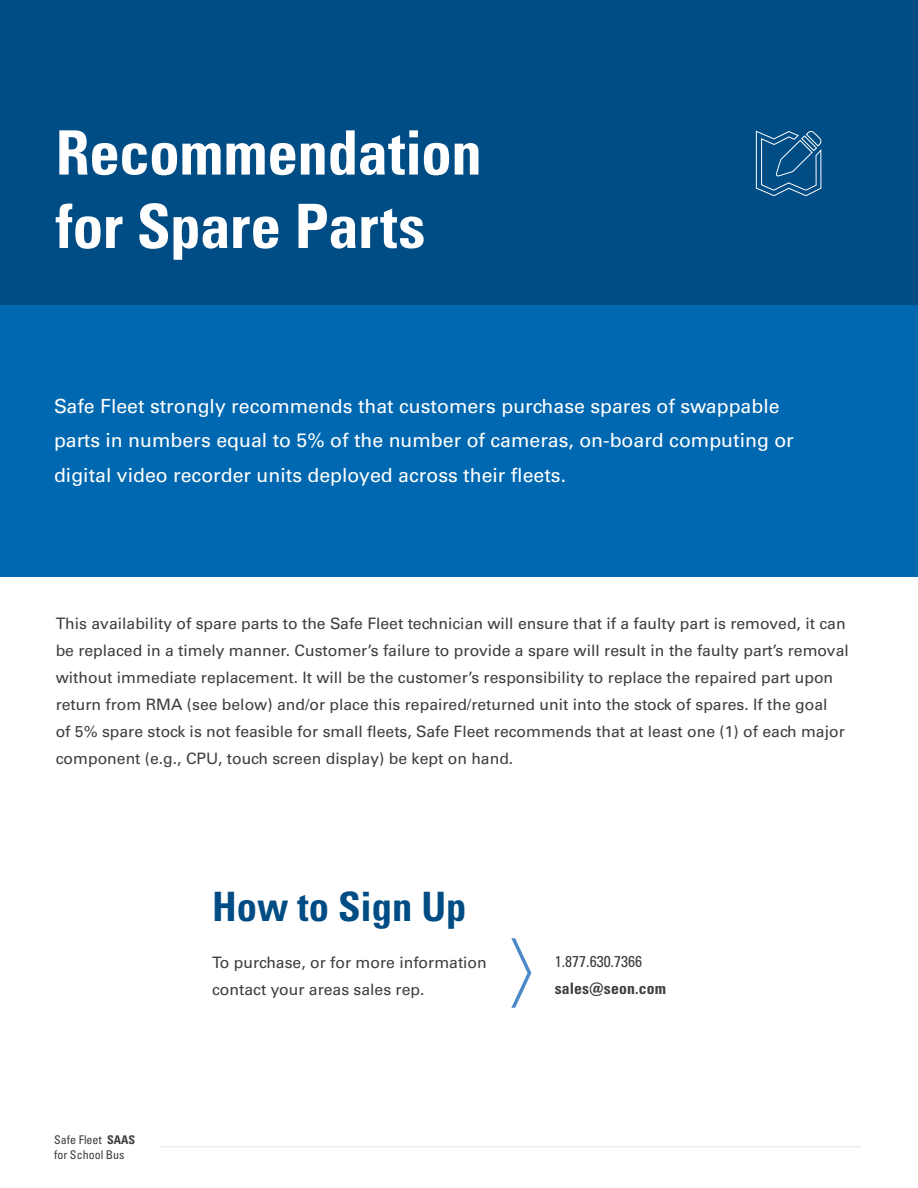
<style>
.page{position:relative;width:918px;height:1188px;background:#fff}
.page>*{position:absolute;margin:0;border:0;box-sizing:border-box;transform-origin:0 0}
.t1{font:700 condensed 61.2px/73.5px "Univers LT Pro";letter-spacing:-.01em;color:#fff}
.Body{font:700 condensed 40.5px "Univers LT Pro";color:#004c84}
.t2{font:19.5px/34.5px "Univers LT Pro 55 Roman";color:#fff}
.Body-2{font:15.75px/27px "Univers LT Pro 55 Roman";color:#3e3e3f}
.t3{font:condensed 15.75px "Univers LT Pro";color:#3e3e3f}
.t4{font:700 condensed 15.75px "Univers LT Pro";letter-spacing:.005em;color:#3e3e3f}
.t5{font:condensed 12px/14.4px "Univers LT Pro";color:#3e3e3f}
.s1{font-weight:700}
</style>
<div class="page">
<hr style="left:160px;top:1146px;width:702px;height:1px;background:#e6e7e9">
<div style="left:0;top:305px;width:918px;height:272px;background:#0068b0"></div>
<div style="left:0;top:0;width:918px;height:305px;background:#004c84"></div>
<svg style="left:756px;top:130px;width:66px;height:67px"></svg>
<svg style="left:511px;top:938px;width:20px;height:70px"></svg>
<p class="t1" style="left:56px;top:115px;width:428px">Recommendation for Spare Parts</p>
<p class="t2" style="left:54px;top:388px;width:741px">Safe Fleet strongly recommends that customers purchase spares of swappable parts in numbers equal to 5% of the number of cameras, on-board computing or digital video recorder units deployed across their fleets.</p>
<p class="Body-2" style="left:56px;top:609px;width:795px">This availability of spare parts to the Safe Fleet technician will ensure that if a faulty part is removed, it can be replaced in a timely manner. Customer’s failure to provide a spare will result in the faulty part’s removal without immediate replacement. It will be the customer’s responsibility to replace the repaired part upon return from RMA (see below) and/or place this repaired/returned unit into the stock of spares. If the goal<br>of 5% spare stock is not feasible for small fleets, Safe Fleet recommends that at least one (1) of each major component (e.g., CPU, touch screen display) be kept on hand.</p>
<p class="t5" style="left:54px;top:1132px;width:83px">Safe Fleet <span class="s1">SAAS </span>for School Bus</p>
<p class="Body" style="left:212px;top:882px;width:256px">How to Sign Up</p>
<p class="Body-2" style="left:212px;top:948px;width:276px">To purchase, or for more information contact your areas sales rep.</p>
<p class="t3" style="left:555px;top:951px;width:89px">1.877.630.7366</p>
<p class="t4" style="left:555px;top:978px;width:113px">sales@seon.com</p>
</div>
